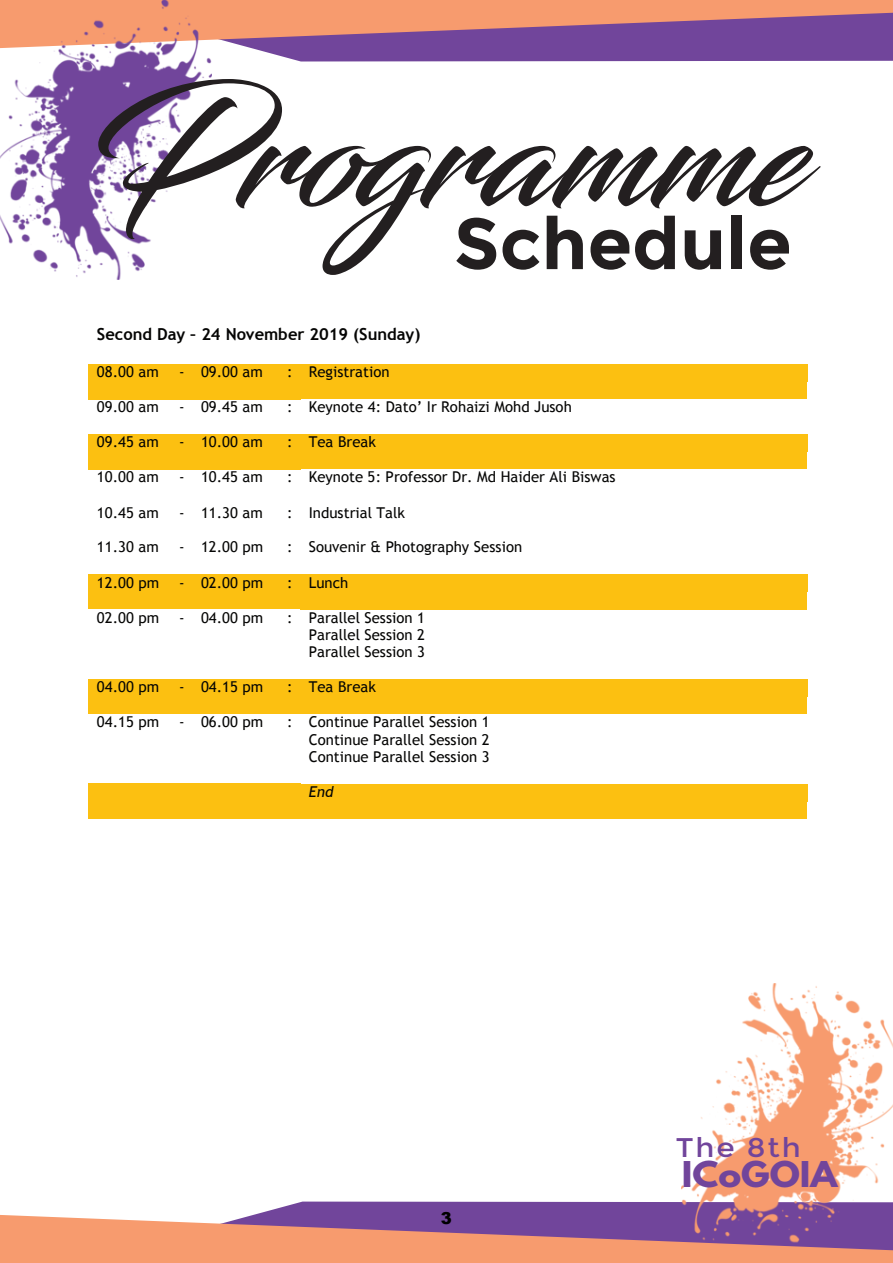
<style>
.page{position:relative;width:893px;height:1263px;background:#fff}
.page>*{position:absolute;margin:0;border:0;box-sizing:border-box;transform-origin:0 0}
.t1{font:150px "Blacksword";color:#231f20}
.t2{font:700 72px "Montserrat";color:#231f20}
.t3{font:700 31.5px "League Spartan";color:#71459b;scale:1.09 1}
.t4{font:27px "Montserrat";letter-spacing:.065em;color:#71459b;scale:1.09 1}
.t5{font:700 16.5px "Trebuchet MS";color:#050504}
.t6{font:900 16.5px "Arial";color:#000}
.t7{font:15px/17.4px "Trebuchet MS";letter-spacing:.005em;color:#050504;text-align:justify}
.t8{font:italic 15px "Trebuchet MS";color:#050504}
</style>
<div class="page">
<svg style="left:0;top:1201px;width:682px;height:62px;background:#cd8c8e"></svg>
<svg style="left:211px;top:0;width:682px;height:62px;background:#af708b"></svg>
<img style="left:682px;top:983px;width:211px;height:280px">
<img style="left:0;top:0;width:211px;height:280px">
<div style="left:89px;top:364px;width:8px;height:35px;background:#fcc011"></div>
<div style="left:163px;top:364px;width:8px;height:35px;background:#fcc011"></div>
<div style="left:97px;top:364px;width:66px;height:35px;background:#fcc011"></div>
<div style="left:171px;top:364px;width:8px;height:35px;background:#fcc011"></div>
<div style="left:185px;top:364px;width:8px;height:35px;background:#fcc011"></div>
<div style="left:179px;top:364px;width:6px;height:35px;background:#fcc011"></div>
<div style="left:193px;top:364px;width:8px;height:35px;background:#fcc011"></div>
<div style="left:271px;top:364px;width:8px;height:35px;background:#fcc011"></div>
<div style="left:201px;top:364px;width:70px;height:35px;background:#fcc011"></div>
<div style="left:279px;top:364px;width:8px;height:35px;background:#fcc011"></div>
<div style="left:293px;top:364px;width:8px;height:35px;background:#fcc011"></div>
<div style="left:287px;top:364px;width:6px;height:35px;background:#fcc011"></div>
<div style="left:301px;top:364px;width:8px;height:18px;background:#fcc011"></div>
<div style="left:799px;top:364px;width:8px;height:18px;background:#fcc011"></div>
<div style="left:301px;top:382px;width:506px;height:17px;background:#fcc011"></div>
<div style="left:309px;top:364px;width:490px;height:18px;background:#fcc011"></div>
<div style="left:89px;top:434px;width:8px;height:35px;background:#fcc011"></div>
<div style="left:163px;top:434px;width:8px;height:35px;background:#fcc011"></div>
<div style="left:97px;top:434px;width:66px;height:35px;background:#fcc011"></div>
<div style="left:171px;top:434px;width:8px;height:35px;background:#fcc011"></div>
<div style="left:185px;top:434px;width:8px;height:35px;background:#fcc011"></div>
<div style="left:179px;top:434px;width:6px;height:35px;background:#fcc011"></div>
<div style="left:193px;top:434px;width:8px;height:35px;background:#fcc011"></div>
<div style="left:271px;top:434px;width:8px;height:35px;background:#fcc011"></div>
<div style="left:201px;top:434px;width:70px;height:35px;background:#fcc011"></div>
<div style="left:279px;top:434px;width:8px;height:35px;background:#fcc011"></div>
<div style="left:293px;top:434px;width:8px;height:35px;background:#fcc011"></div>
<div style="left:287px;top:434px;width:6px;height:35px;background:#fcc011"></div>
<div style="left:301px;top:434px;width:8px;height:18px;background:#fcc011"></div>
<div style="left:799px;top:434px;width:8px;height:18px;background:#fcc011"></div>
<div style="left:301px;top:452px;width:506px;height:17px;background:#fcc011"></div>
<div style="left:309px;top:434px;width:490px;height:18px;background:#fcc011"></div>
<div style="left:89px;top:574px;width:8px;height:35px;background:#fcc011"></div>
<div style="left:163px;top:574px;width:8px;height:35px;background:#fcc011"></div>
<div style="left:97px;top:574px;width:66px;height:35px;background:#fcc011"></div>
<div style="left:171px;top:574px;width:8px;height:35px;background:#fcc011"></div>
<div style="left:185px;top:574px;width:8px;height:35px;background:#fcc011"></div>
<div style="left:179px;top:574px;width:6px;height:35px;background:#fcc011"></div>
<div style="left:193px;top:574px;width:8px;height:35px;background:#fcc011"></div>
<div style="left:271px;top:574px;width:8px;height:35px;background:#fcc011"></div>
<div style="left:201px;top:574px;width:70px;height:35px;background:#fcc011"></div>
<div style="left:279px;top:574px;width:8px;height:35px;background:#fcc011"></div>
<div style="left:293px;top:574px;width:8px;height:35px;background:#fcc011"></div>
<div style="left:287px;top:574px;width:6px;height:35px;background:#fcc011"></div>
<div style="left:301px;top:574px;width:8px;height:18px;background:#fcc011"></div>
<div style="left:799px;top:574px;width:8px;height:18px;background:#fcc011"></div>
<div style="left:301px;top:592px;width:506px;height:17px;background:#fcc011"></div>
<div style="left:309px;top:574px;width:490px;height:18px;background:#fcc011"></div>
<div style="left:89px;top:679px;width:8px;height:35px;background:#fcc011"></div>
<div style="left:163px;top:679px;width:8px;height:35px;background:#fcc011"></div>
<div style="left:97px;top:679px;width:66px;height:35px;background:#fcc011"></div>
<div style="left:171px;top:679px;width:8px;height:35px;background:#fcc011"></div>
<div style="left:185px;top:679px;width:8px;height:35px;background:#fcc011"></div>
<div style="left:179px;top:679px;width:6px;height:35px;background:#fcc011"></div>
<div style="left:193px;top:679px;width:8px;height:35px;background:#fcc011"></div>
<div style="left:271px;top:679px;width:8px;height:35px;background:#fcc011"></div>
<div style="left:201px;top:679px;width:70px;height:35px;background:#fcc011"></div>
<div style="left:279px;top:679px;width:8px;height:35px;background:#fcc011"></div>
<div style="left:293px;top:679px;width:8px;height:35px;background:#fcc011"></div>
<div style="left:287px;top:679px;width:6px;height:35px;background:#fcc011"></div>
<div style="left:301px;top:679px;width:8px;height:17px;background:#fcc011"></div>
<div style="left:799px;top:679px;width:8px;height:17px;background:#fcc011"></div>
<div style="left:301px;top:696px;width:506px;height:18px;background:#fcc011"></div>
<div style="left:309px;top:679px;width:490px;height:17px;background:#fcc011"></div>
<div style="left:89px;top:784px;width:8px;height:35px;background:#fcc011"></div>
<div style="left:163px;top:784px;width:8px;height:35px;background:#fcc011"></div>
<div style="left:97px;top:784px;width:66px;height:35px;background:#fcc011"></div>
<div style="left:171px;top:784px;width:8px;height:35px;background:#fcc011"></div>
<div style="left:185px;top:784px;width:8px;height:35px;background:#fcc011"></div>
<div style="left:179px;top:784px;width:6px;height:35px;background:#fcc011"></div>
<div style="left:193px;top:784px;width:8px;height:35px;background:#fcc011"></div>
<div style="left:271px;top:784px;width:8px;height:35px;background:#fcc011"></div>
<div style="left:201px;top:784px;width:70px;height:35px;background:#fcc011"></div>
<div style="left:279px;top:784px;width:8px;height:35px;background:#fcc011"></div>
<div style="left:293px;top:784px;width:8px;height:35px;background:#fcc011"></div>
<div style="left:287px;top:784px;width:6px;height:35px;background:#fcc011"></div>
<div style="left:301px;top:784px;width:8px;height:17px;background:#fcc011"></div>
<div style="left:799px;top:784px;width:8px;height:17px;background:#fcc011"></div>
<div style="left:301px;top:801px;width:506px;height:18px;background:#fcc011"></div>
<div style="left:309px;top:784px;width:490px;height:17px;background:#fcc011"></div>
<h1 class="t1" style="left:90px;top:66px;width:715px">Programme</h1>
<h2 class="t2" style="left:454px;top:201px;width:339px">Schedule</h2>
<p class="t5" style="left:97px;top:323px;width:325px">Second Day – 24 November 2019 (Sunday)</p>
<p class="t7" style="left:97px;top:363px;width:63px">08.00 am</p>
<p class="t7" style="left:179px;top:363px;width:85px">- 09.00 am</p>
<p class="t7" style="left:287px;top:363px;width:104px">: Registration</p>
<p class="t7" style="left:97px;top:399px;width:63px">09.00 am</p>
<p class="t7" style="left:179px;top:399px;width:85px">- 09.45 am</p>
<p class="t7" style="left:287px;top:399px;width:286px">: Keynote 4: Dato’ Ir Rohaizi Mohd Jusoh</p>
<p class="t7" style="left:97px;top:433px;width:63px">09.45 am</p>
<p class="t7" style="left:179px;top:433px;width:85px">- 10.00 am</p>
<p class="t7" style="left:287px;top:433px;width:90px">: Tea Break</p>
<p class="t7" style="left:97px;top:469px;width:63px">10.00 am</p>
<p class="t7" style="left:179px;top:469px;width:85px">- 10.45 am</p>
<p class="t7" style="left:287px;top:469px;width:330px">: Keynote 5: Professor Dr. Md Haider Ali Biswas</p>
<p class="t7" style="left:97px;top:504px;width:63px">10.45 am</p>
<p class="t7" style="left:179px;top:504px;width:85px">- 11.30 am</p>
<p class="t7" style="left:287px;top:504px;width:119px">: Industrial Talk</p>
<p class="t7" style="left:97px;top:539px;width:63px">11.30 am</p>
<p class="t7" style="left:179px;top:539px;width:86px">- 12.00 pm</p>
<p class="t7" style="left:287px;top:539px;width:237px">: Souvenir &amp; Photography Session</p>
<p class="t7" style="left:97px;top:574px;width:64px">12.00 pm</p>
<p class="t7" style="left:179px;top:574px;width:85px">- 02.00 pm</p>
<p class="t7" style="left:287px;top:574px;width:63px">: Lunch</p>
<p class="t7" style="left:97px;top:609px;width:64px">02.00 pm</p>
<p class="t7" style="left:179px;top:609px;width:85px">- 04.00 pm</p>
<p class="t7" style="left:309px;top:609px;width:118px;text-indent:-22px">: Parallel Session 1<br>Parallel Session 2<br>Parallel Session 3</p>
<p class="t7" style="left:97px;top:678px;width:64px">04.00 pm</p>
<p class="t7" style="left:179px;top:678px;width:85px">- 04.15 pm</p>
<p class="t7" style="left:287px;top:678px;width:90px">: Tea Break</p>
<p class="t7" style="left:97px;top:713px;width:64px">04.15 pm</p>
<p class="t7" style="left:179px;top:713px;width:86px">- 06.00 pm</p>
<p class="t7" style="left:309px;top:713px;width:182px;text-indent:-22px">: Continue Parallel Session 1<br>Continue Parallel Session 2<br>Continue Parallel Session 3</p>
<p class="t8" style="left:309px;top:783px;width:26px">End</p>
<p class="t6" style="left:441px;top:1206px;width:13px">3</p>
<h3 class="t4" style="left:676px;top:1131px;width:116px">The 8th</h3>
<h3 class="t3" style="left:682px;top:1149px;width:144px">ICoGOIA</h3>
</div>
